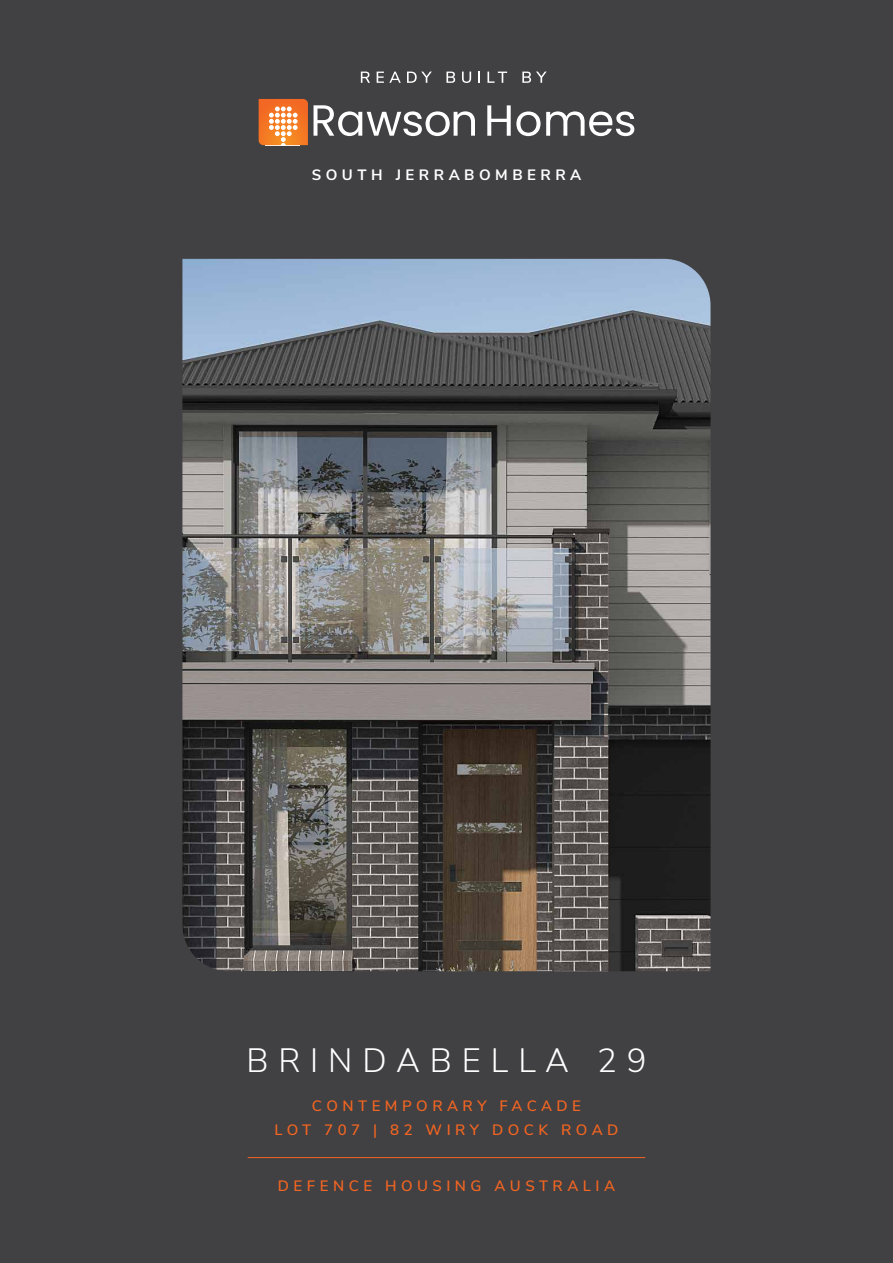
<style>
.page{position:relative;width:893px;height:1263px;background:#414042}
.page>*{position:absolute;margin:0;border:0;box-sizing:border-box;transform-origin:0 0}
.t1{font:300 33px "Nunito Sans";letter-spacing:.3em;color:#fff}
.t2{font:600 15px/24px "Nunito Sans";letter-spacing:.3em;color:#f26522;text-align:center}
.t3{font:700 15px "Nunito Sans";letter-spacing:.3em;color:#fff}
</style>
<div class="page">
<img style="left:182px;top:259px;width:528px;height:712px">
<svg style="left:361px;top:72px;width:9px;height:11px"></svg>
<svg style="left:377px;top:72px;width:24px;height:11px"></svg>
<svg style="left:407px;top:72px;width:25px;height:11px"></svg>
<svg style="left:446px;top:72px;width:9px;height:11px"></svg>
<svg style="left:462px;top:72px;width:9px;height:11px"></svg>
<svg style="left:478px;top:72px;width:2px;height:11px"></svg>
<svg style="left:487px;top:72px;width:20px;height:11px"></svg>
<svg style="left:522px;top:72px;width:25px;height:11px"></svg>
<svg style="left:259px;top:99px;width:49px;height:46px;background:#f48e4a"></svg>
<svg style="left:487px;top:105px;width:53px;height:31px"></svg>
<svg style="left:546px;top:111px;width:88px;height:25px"></svg>
<svg style="left:314px;top:105px;width:161px;height:31px"></svg>
<hr style="left:248px;top:1157px;width:397px;height:1px;background:#f26522">
<p class="t3" style="left:312px;top:164px;width:271px">SOUTH JERRABOMBERRA</p>
<h1 class="t1" style="left:246px;top:1037px;width:402px">BRINDABELLA 29</h1>
<p class="t2" style="left:275px;top:1093px;width:345px">CONTEMPORARY FACADE<br>LOT 707 | 82 WIRY DOCK ROAD</p>
<p class="t2" style="left:278px;top:1173px;width:339px">DEFENCE HOUSING AUSTRALIA</p>
</div>
